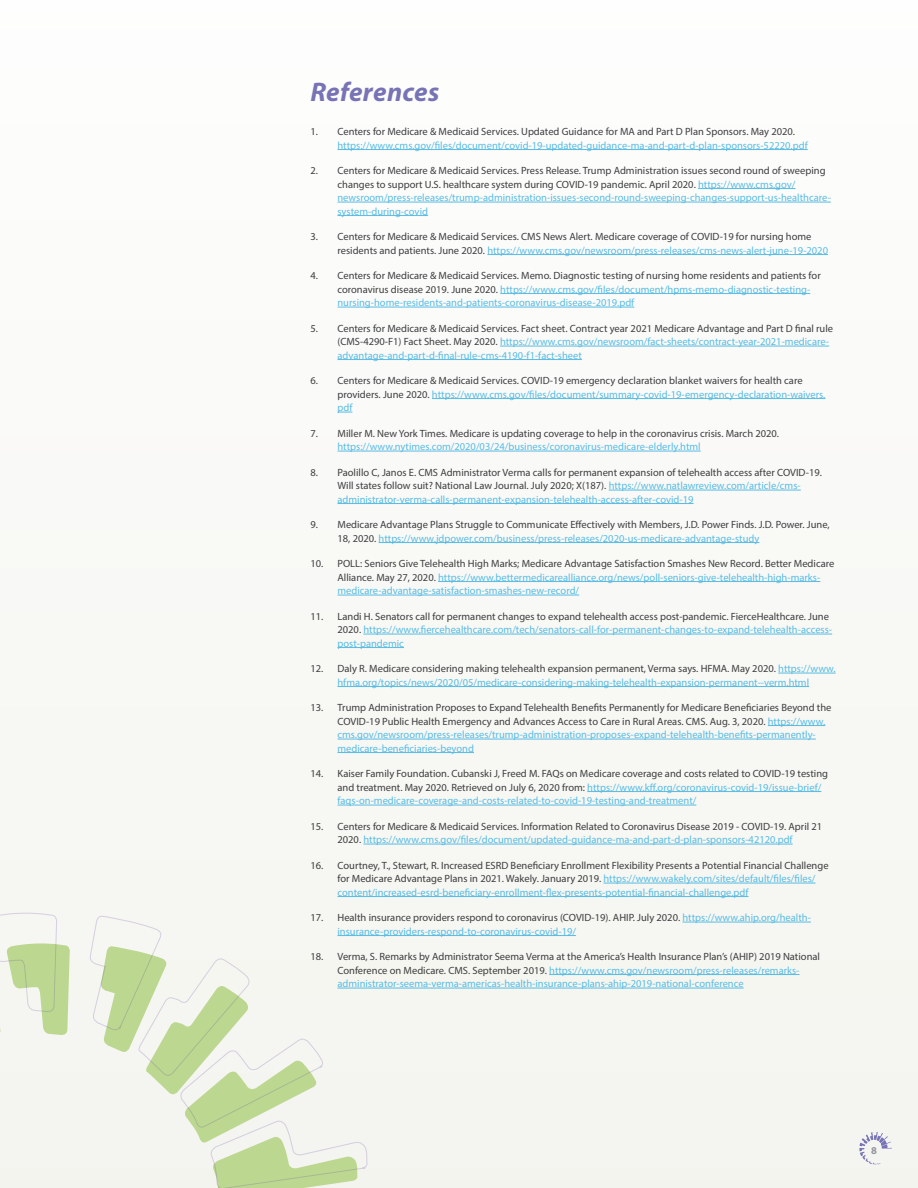
<style>
.page{position:relative;width:918px;height:1188px;background:#f9f9f6}
.page>*{position:absolute;margin:0;border:0;box-sizing:border-box;transform-origin:0 0}
.t1{font:italic 700 27px "Myriad Pro";letter-spacing:.01em;color:#7773b5}
.t2{font:10.5px/13.5px "Myriad Pro";color:#3c3e3e}
.t3{font:10.5px/13.5px "Myriad Pro";color:#57bce4}
.t4{font:700 10.5px "Myriad Pro";color:#92979d}
.s1{color:#57bce4}
.s2{color:#3c3e3e}
</style>
<div class="page">
<svg style="left:859px;top:1132px;width:33px;height:32px"></svg>
<svg style="left:0;top:912px;width:70px;height:123px"></svg>
<svg style="left:89px;top:915px;width:280px;height:273px"></svg>
<hr style="left:338px;top:149px;width:470px;height:1px;background:#57bce4">
<hr style="left:698px;top:188px;width:97px;height:1px;background:#57bce4">
<hr style="left:338px;top:202px;width:493px;height:1px;background:#57bce4">
<hr style="left:338px;top:215px;width:90px;height:1px;background:#57bce4">
<hr style="left:487px;top:254px;width:341px;height:1px;background:#57bce4">
<hr style="left:500px;top:293px;width:310px;height:1px;background:#57bce4">
<hr style="left:338px;top:307px;width:296px;height:1px;background:#57bce4">
<hr style="left:500px;top:346px;width:329px;height:1px;background:#57bce4">
<hr style="left:338px;top:359px;width:244px;height:1px;background:#57bce4">
<hr style="left:432px;top:398px;width:393px;height:1px;background:#57bce4">
<svg style="left:338px;top:412px;width:14px;height:1px"></svg>
<hr style="left:338px;top:451px;width:363px;height:1px;background:#57bce4">
<hr style="left:609px;top:490px;width:192px;height:1px;background:#57bce4">
<hr style="left:338px;top:503px;width:356px;height:1px;background:#57bce4">
<hr style="left:379px;top:542px;width:380px;height:1px;background:#57bce4">
<hr style="left:438px;top:581px;width:382px;height:1px;background:#57bce4">
<hr style="left:338px;top:595px;width:241px;height:1px;background:#57bce4">
<hr style="left:363px;top:634px;width:469px;height:1px;background:#57bce4">
<hr style="left:338px;top:647px;width:66px;height:1px;background:#57bce4">
<hr style="left:778px;top:673px;width:58px;height:1px;background:#57bce4">
<hr style="left:338px;top:686px;width:471px;height:1px;background:#57bce4">
<hr style="left:768px;top:725px;width:57px;height:1px;background:#57bce4">
<hr style="left:338px;top:739px;width:478px;height:1px;background:#57bce4">
<hr style="left:338px;top:752px;width:136px;height:1px;background:#57bce4">
<hr style="left:587px;top:791px;width:234px;height:1px;background:#57bce4">
<hr style="left:338px;top:805px;width:358px;height:1px;background:#57bce4">
<hr style="left:363px;top:844px;width:430px;height:1px;background:#57bce4">
<hr style="left:604px;top:883px;width:212px;height:1px;background:#57bce4">
<hr style="left:338px;top:896px;width:410px;height:1px;background:#57bce4">
<hr style="left:682px;top:922px;width:129px;height:1px;background:#57bce4">
<hr style="left:338px;top:935px;width:238px;height:1px;background:#57bce4">
<hr style="left:549px;top:974px;width:251px;height:1px;background:#57bce4">
<hr style="left:338px;top:988px;width:406px;height:1px;background:#57bce4">
<h1 class="t1" style="left:310px;top:75px;width:130px">References</h1>
<p class="t2" style="left:310px;top:125px;width:486px">1. Centers for Medicare &amp; Medicaid Services. Updated Guidance for MA and Part D Plan Sponsors. May 2020.</p>
<p class="t3" style="left:337px;top:138px;width:472px">https://www.cms.gov/files/document/covid-19-updated-guidance-ma-and-part-d-plan-sponsors-52220.pdf</p>
<p class="t2" style="left:337px;top:164px;width:495px;text-indent:-27px">2. Centers for Medicare &amp; Medicaid Services. Press Release. Trump Administration issues second round of sweeping changes to support U.S. healthcare system during COVID-19 pandemic. April 2020. <span class="s1">https://www.cms.gov/ newsroom/press-releases/trump-administration-issues-second-round-sweeping-changes-support-us-healthcare&shy;system-during-covid</span></p>
<p class="t2" style="left:337px;top:230px;width:492px;text-indent:-27px">3. Centers for Medicare &amp; Medicaid Services. CMS News Alert. Medicare coverage of COVID-19 for nursing home residents and patients. June 2020. <span class="s1">https://www.cms.gov/newsroom/press-releases/cms-news-alert-june-19-2020</span></p>
<p class="t2" style="left:337px;top:269px;width:485px;text-indent:-27px">4. Centers for Medicare &amp; Medicaid Services. Memo. Diagnostic testing of nursing home residents and patients for coronavirus disease 2019. June 2020. <span class="s1">https://www.cms.gov/files/document/hpms-memo-diagnostic-testing&shy;nursing-home-residents-and-patients-coronavirus-disease-2019.pdf</span></p>
<p class="t2" style="left:337px;top:321px;width:497px;text-indent:-27px">5. Centers for Medicare &amp; Medicaid Services. Fact sheet. Contract year 2021 Medicare Advantage and Part D final rule (CMS-4290-F1) Fact Sheet. May 2020. <span class="s1">https://www.cms.gov/newsroom/fact-sheets/contract-year-2021-medicare&shy;advantage-and-part-d-final-rule-cms-4190-f1-fact-sheet</span></p>
<p class="t2" style="left:337px;top:374px;width:489px;text-indent:-27px">6. Centers for Medicare &amp; Medicaid Services. COVID-19 emergency declaration blanket waivers for health care providers. June 2020. <span class="s1">https://www.cms.gov/files/document/summary-covid-19-emergency-declaration-waivers. pdf</span></p>
<p class="t2" style="left:310px;top:426px;width:470px">7. Miller M. New York Times. Medicare is updating coverage to help in the coronavirus crisis. March 2020.</p>
<p class="t3" style="left:337px;top:440px;width:365px">https://www.nytimes.com/2020/03/24/business/coronavirus-medicare-elderly.html</p>
<p class="t2" style="left:337px;top:465px;width:486px;text-indent:-27px">8. Paolillo C, Janos E. CMS Administrator Verma calls for permanent expansion of telehealth access after COVID-19.<br>Will states follow suit? National Law Journal. July 2020; X(187). <span class="s1">https://www.natlawreview.com/article/cms&shy;administrator-verma-calls-permanent-expansion-telehealth-access-after-covid-19</span></p>
<p class="t2" style="left:337px;top:518px;width:494px;text-indent:-27px">9. Medicare Advantage Plans Struggle to Communicate Effectively with Members, J.D. Power Finds. J.D. Power. June,<br>18, 2020. <span class="s1">https://www.jdpower.com/business/press-releases/2020-us-medicare-advantage-study</span></p>
<p class="t3" style="left:337px;top:557px;width:498px;text-indent:-27px"><span class="s2">10. POLL: Seniors Give Telehealth High Marks; Medicare Advantage Satisfaction Smashes New Record. Better Medicare<br>Alliance. May 27, 2020.</span> https://www.bettermedicarealliance.org/news/poll-seniors-give-telehealth-high-marks&shy;medicare-advantage-satisfaction-smashes-new-record/</p>
<p class="t3" style="left:337px;top:609px;width:496px;text-indent:-27px"><span class="s2">11. Landi H. Senators call for permanent changes to expand telehealth access post-pandemic. FierceHealthcare. June<br>2020.</span> https://www.fiercehealthcare.com/tech/senators-call-for-permanent-changes-to-expand-telehealth-access&shy;post-pandemic</p>
<p class="t3" style="left:310px;top:662px;width:527px;text-align:center"><span class="s2">12. Daly R. Medicare considering making telehealth expansion permanent, Verma says. HFMA. May 2020.</span> https://www. hfma.org/topics/news/2020/05/medicare-considering-making-telehealth-expansion-permanent--verm.html</p>
<p class="t2" style="left:337px;top:701px;width:496px;text-indent:-27px">13. Trump Administration Proposes to Expand Telehealth Benefits Permanently for Medicare Beneficiaries Beyond the COVID-19 Public Health Emergency and Advances Access to Care in Rural Areas. CMS. Aug. 3, 2020. <span class="s1">https://www. cms.gov/newsroom/press-releases/trump-administration-proposes-expand-telehealth-benefits-permanently&shy;medicare-beneficiaries-beyond</span></p>
<p class="t2" style="left:337px;top:767px;width:492px;text-indent:-27px">14. Kaiser Family Foundation. Cubanski J, Freed M. FAQs on Medicare coverage and costs related to COVID-19 testing and treatment. May 2020. Retrieved on July 6, 2020 from: <span class="s1">https://www.kff.org/coronavirus-covid-19/issue-brief/ faqs-on-medicare-coverage-and-costs-related-to-covid-19-testing-and-treatment/</span></p>
<p class="t2" style="left:310px;top:819px;width:513px;text-align:center">15. Centers for Medicare &amp; Medicaid Services. Information Related to Coronavirus Disease 2019 - COVID-19. April 21<br>2020. <span class="s1">https://www.cms.gov/files/document/updated-guidance-ma-and-part-d-plan-sponsors-42120.pdf</span></p>
<p class="t2" style="left:337px;top:858px;width:493px;text-indent:-27px">16. Courtney, T., Stewart, R. Increased ESRD Beneficiary Enrollment Flexibility Presents a Potential Financial Challenge for Medicare Advantage Plans in 2021. Wakely. January 2019. <span class="s1">https://www.wakely.com/sites/default/files/files/ content/increased-esrd-beneficiary-enrollment-flex-presents-potential-financial-challenge.pdf</span></p>
<p class="t3" style="left:337px;top:911px;width:475px;text-indent:-27px"><span class="s2">17. Health insurance providers respond to coronavirus (COVID-19). AHIP. July 2020.</span> https://www.ahip.org/health&shy;insurance-providers-respond-to-coronavirus-covid-19/</p>
<p class="t3" style="left:337px;top:950px;width:484px;text-indent:-27px"><span class="s2">18. Verma, S. Remarks by Administrator Seema Verma at the America’s Health Insurance Plan’s (AHIP) 2019 National<br>Conference on Medicare. CMS. September 2019.</span> https://www.cms.gov/newsroom/press-releases/remarks&shy;administrator-seema-verma-americas-health-insurance-plans-ahip-2019-national-conference</p>
<p class="t4" style="left:871px;top:1143px;width:7px">8</p>
</div>
